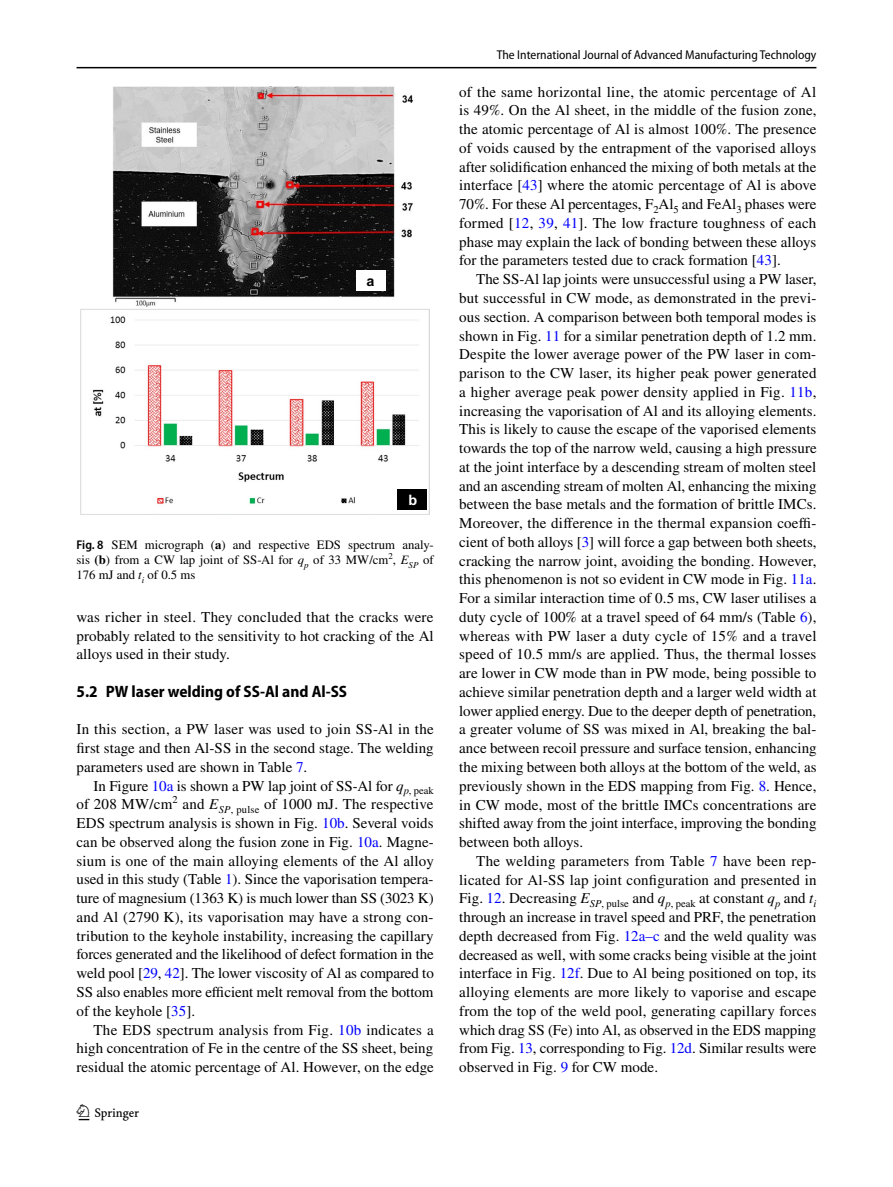
<style>
.page{position:relative;width:893px;height:1187px;background:#fff}
.page>*{position:absolute;margin:0;border:0;box-sizing:border-box;transform-origin:0 0}
.t1{font:22.5px "Springnew Regular 2";color:#000}
.t2{font:700 semi-condensed 16.5px "Myriad Pro";color:#000}
.t3{font:15px/18.8px "STIX";letter-spacing:.005em;color:#000;text-align:justify}
.t4{font:14.4px "Arial Bold MT6";color:#fff}
.t5{font:14.4px "Arial Bold MT6";color:#000}
.t6{font:12.75px/15px "STIX";color:#000;text-align:justify}
.t7{font:semi-condensed 12.75px "Myriad Pro";color:#000}
.s1{font-family:"Myriad Pro";font-weight:600;font-stretch:semi-condensed}
.s2{font-weight:700}
.s3{font-style:italic}
.s4{color:#00f}
</style>
<div class="page">
<hr style="left:77px;top:67px;width:739px;height:1px;background:#000">
<img style="left:81px;top:87px;width:348px;height:427px">
<div style="left:398px;top:489px;width:29px;height:20px;background:#000"></div>
<div style="left:356px;top:270px;width:29px;height:21px;background:#fff"></div>
<p class="t5" style="left:366px;top:271px;width:9px">a</p>
<p class="t4" style="left:409px;top:490px;width:10px">b</p>
<p class="t6" style="left:77px;top:538px;width:359px"><span class="s1">Fig. 8</span> SEM micrograph (<span class="s2">a</span>) and respective EDS spectrum analy&shy;sis <span class="s2">(b</span>) from a CW lap joint of SS-Al for <span class="s3">q</span><sub>p</sub> of 33 MW/cm<sup>2</sup>, <span class="s3">E</span><sub>SP</sub> of 176 mJ and <span class="s3">t</span><sub>i</sub> of 0.5 ms</p>
<p class="t3" style="left:77px;top:608px;width:359px">was richer in steel. They concluded that the cracks were probably related to the sensitivity to hot cracking of the Al alloys used in their study.</p>
<p class="t2" style="left:77px;top:682px;width:272px">5.2 PW laser welding of SS‑Al and Al‑SS</p>
<p class="t3" style="left:77px;top:721px;width:359px">In this section, a PW laser was used to join SS-Al in the first stage and then Al-SS in the second stage. The welding parameters used are shown in Table <span class="s4">7</span>.</p>
<p class="t3" style="left:77px;top:777px;width:359px;text-indent:17px">In Figure <span class="s4">10a</span> is shown a PW lap joint of SS-Al for <span class="s3">q</span><sub>p</sub><sub>,</sub> <sub>peak </sub>of 208 MW/cm<sup>2</sup> and <span class="s3">E</span><sub>SP</sub><sub>,</sub> <sub>pulse</sub> of 1000 mJ. The respective EDS spectrum analysis is shown in Fig. <span class="s4">10b</span>. Several voids can be observed along the fusion zone in Fig. <span class="s4">10a</span>. Magne&shy;sium is one of the main alloying elements of the Al alloy used in this study (Table <span class="s4">1</span>). Since the vaporisation tempera&shy;ture of magnesium (1363 K) is much lower than SS (3023 K) and Al (2790 K), its vaporisation may have a strong con&shy;tribution to the keyhole instability, increasing the capillary forces generated and the likelihood of defect formation in the weld pool [<span class="s4">29</span>, <span class="s4">42</span>]. The lower viscosity of Al as compared to SS also enables more efficient melt removal from the bottom of the keyhole [<span class="s4">35</span>].</p>
<p class="t3" style="left:77px;top:1021px;width:359px;text-indent:17px">The EDS spectrum analysis from Fig. <span class="s4">10b</span> indicates a high concentration of Fe in the centre of the SS sheet, being residual the atomic percentage of Al. However, on the edge</p>
<h1 class="t1" style="left:79px;top:1104px;width:62px">1 3</h1>
<p class="t7" style="left:497px;top:48px;width:321px">The International Journal of Advanced Manufacturing Technology</p>
<p class="t3" style="left:459px;top:83px;width:359px">of the same horizontal line, the atomic percentage of Al is 49%. On the Al sheet, in the middle of the fusion zone, the atomic percentage of Al is almost 100%. The presence of voids caused by the entrapment of the vaporised alloys after solidification enhanced the mixing of both metals at the interface [<span class="s4">43</span>] where the atomic percentage of Al is above 70%. For these Al percentages, F<sub>2</sub>Al<sub>5</sub> and FeAl<sub>3</sub> phases were formed [<span class="s4">12</span>, <span class="s4">39</span>, <span class="s4">41</span>]. The low fracture toughness of each phase may explain the lack of bonding between these alloys for the parameters tested due to crack formation [<span class="s4">43</span>].</p>
<p class="t3" style="left:459px;top:271px;width:359px;text-indent:17px">The SS-Al lap joints were unsuccessful using a PW laser, but successful in CW mode, as demonstrated in the previ&shy;ous section. A comparison between both temporal modes is shown in Fig. <span class="s4">11</span> for a similar penetration depth of 1.2 mm.<br>Despite the lower average power of the PW laser in com&shy;parison to the CW laser, its higher peak power generated a higher average peak power density applied in Fig. <span class="s4">11b</span>, increasing the vaporisation of Al and its alloying elements.<br>This is likely to cause the escape of the vaporised elements towards the top of the narrow weld, causing a high pressure at the joint interface by a descending stream of molten steel and an ascending stream of molten Al, enhancing the mixing between the base metals and the formation of brittle IMCs.<br>Moreover, the difference in the thermal expansion coeffi&shy;cient of both alloys [<span class="s4">3</span>] will force a gap between both sheets, cracking the narrow joint, avoiding the bonding. However, this phenomenon is not so evident in CW mode in Fig. <span class="s4">11a</span>.<br>For a similar interaction time of 0.5 ms, CW laser utilises a duty cycle of 100% at a travel speed of 64 mm/s (Table <span class="s4">6</span>), whereas with PW laser a duty cycle of 15% and a travel speed of 10.5 mm/s are applied. Thus, the thermal losses are lower in CW mode than in PW mode, being possible to achieve similar penetration depth and a larger weld width at lower applied energy. Due to the deeper depth of penetration, a greater volume of SS was mixed in Al, breaking the bal&shy;ance between recoil pressure and surface tension, enhancing the mixing between both alloys at the bottom of the weld, as previously shown in the EDS mapping from Fig. <span class="s4">8</span>. Hence, in CW mode, most of the brittle IMCs concentrations are shifted away from the joint interface, improving the bonding between both alloys.</p>
<p class="t3" style="left:459px;top:852px;width:359px;text-indent:17px">The welding parameters from Table <span class="s4">7</span> have been rep&shy;licated for Al-SS lap joint configuration and presented in Fig. <span class="s4">12</span>. Decreasing <span class="s3">E</span><sub>SP</sub><sub>,</sub> <sub>pulse</sub> and <span class="s3">q</span><sub>p</sub><sub>,</sub> <sub>peak</sub> at constant <span class="s3">q</span><sub>p</sub> and <span class="s3">t</span><sub>i </sub>through an increase in travel speed and PRF, the penetration depth decreased from Fig. <span class="s4">12a–c</span> and the weld quality was decreased as well, with some cracks being visible at the joint interface in Fig. <span class="s4">12f</span>. Due to Al being positioned on top, its alloying elements are more likely to vaporise and escape from the top of the weld pool, generating capillary forces which drag SS (Fe) into Al, as observed in the EDS mapping from Fig. <span class="s4">13</span>, corresponding to Fig. <span class="s4">12d</span>. Similar results were observed in Fig. <span class="s4">9</span> for CW mode.</p>
</div>
